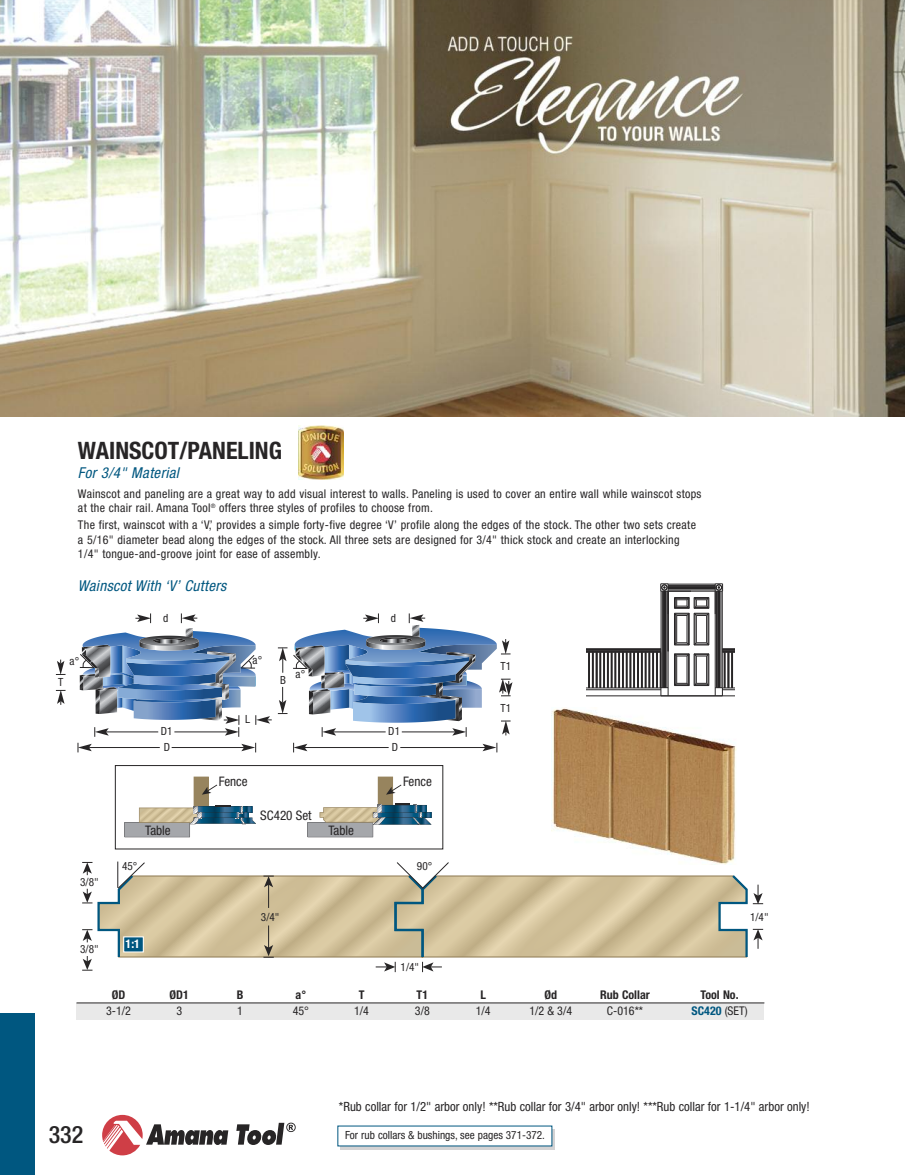
<style>
.page{position:relative;width:905px;height:1175px;background:#fff}
.page>*{position:absolute;margin:0;border:0;box-sizing:border-box;transform-origin:0 0}
.t1{font:700 condensed 24px "Helvetica Neue";color:#272526}
.t2{font:500 condensed 24px "Helvetica Neue";color:#272526}
.t3{font:italic condensed 15px "Helvetica Neue";letter-spacing:.025em;color:#005780}
.t4{font:condensed 13.2px "Helvetica Neue";color:#272526}
.t5{font:condensed 12.75px "Helvetica Neue";color:#272526}
.t6{font:condensed 12px/14.2px "Helvetica Neue";letter-spacing:.025em;color:#272526}
.t7{font:700 condensed 12px "Helvetica Neue";color:#272526}
.t8{font:700 condensed 12px "Helvetica Neue";color:#005780}
.t9{font:700 condensed 12px "Helvetica Neue";color:#fff}
.t10{font:condensed 11.25px "Helvetica Neue";color:#272526}
.s1{font-weight:400;color:#272526}
</style>
<div class="page">
<svg style="left:102px;top:1114px;width:126px;height:41px"></svg>
<svg style="left:236px;top:1122px;width:60px;height:23px"></svg>
<div style="left:0;top:1012px;width:35px;height:162px;background:#005780"></div>
<svg style="left:340px;top:1129px;width:215px;height:20px"></svg>
<div style="left:338px;top:1126px;width:213px;height:19px;background:#fff"></div>
<div style="left:76px;top:1003px;width:688px;height:16px;background:#e9e9e9"></div>
<hr style="left:76px;top:1002px;width:688px;height:1px;background:#272526">
<img style="left:551px;top:708px;width:185px;height:153px">
<hr style="left:727px;top:652px;width:1px;height:36px;background:#272526">
<hr style="left:724px;top:652px;width:1px;height:36px;background:#272526">
<hr style="left:732px;top:652px;width:1px;height:36px;background:#272526">
<hr style="left:731px;top:652px;width:1px;height:36px;background:#272526">
<hr style="left:728px;top:652px;width:1px;height:36px;background:#272526">
<hr style="left:615px;top:652px;width:1px;height:36px;background:#272526">
<hr style="left:618px;top:652px;width:1px;height:36px;background:#272526">
<hr style="left:619px;top:652px;width:1px;height:36px;background:#272526">
<hr style="left:622px;top:652px;width:1px;height:36px;background:#272526">
<hr style="left:623px;top:652px;width:1px;height:36px;background:#272526">
<hr style="left:626px;top:652px;width:1px;height:36px;background:#272526">
<hr style="left:629px;top:652px;width:1px;height:36px;background:#272526">
<hr style="left:630px;top:652px;width:1px;height:36px;background:#272526">
<hr style="left:633px;top:652px;width:1px;height:36px;background:#272526">
<hr style="left:634px;top:652px;width:1px;height:36px;background:#272526">
<hr style="left:653px;top:652px;width:1px;height:36px;background:#272526">
<hr style="left:652px;top:652px;width:1px;height:36px;background:#272526">
<hr style="left:649px;top:652px;width:1px;height:36px;background:#272526">
<hr style="left:648px;top:652px;width:1px;height:36px;background:#272526">
<hr style="left:645px;top:652px;width:1px;height:36px;background:#272526">
<hr style="left:642px;top:652px;width:1px;height:36px;background:#272526">
<hr style="left:641px;top:652px;width:1px;height:36px;background:#272526">
<hr style="left:637px;top:652px;width:1px;height:36px;background:#272526">
<hr style="left:638px;top:652px;width:1px;height:36px;background:#272526">
<hr style="left:657px;top:652px;width:1px;height:36px;background:#272526">
<hr style="left:656px;top:652px;width:1px;height:36px;background:#272526">
<hr style="left:599px;top:652px;width:1px;height:36px;background:#272526">
<hr style="left:600px;top:652px;width:1px;height:36px;background:#272526">
<hr style="left:603px;top:652px;width:1px;height:36px;background:#272526">
<hr style="left:604px;top:652px;width:1px;height:36px;background:#272526">
<hr style="left:607px;top:652px;width:1px;height:36px;background:#272526">
<hr style="left:608px;top:652px;width:1px;height:36px;background:#272526">
<hr style="left:611px;top:652px;width:1px;height:36px;background:#272526">
<hr style="left:614px;top:652px;width:1px;height:36px;background:#272526">
<hr style="left:588px;top:652px;width:1px;height:36px;background:#272526">
<hr style="left:589px;top:652px;width:1px;height:36px;background:#272526">
<hr style="left:592px;top:652px;width:1px;height:36px;background:#272526">
<hr style="left:593px;top:652px;width:1px;height:36px;background:#272526">
<hr style="left:596px;top:652px;width:1px;height:36px;background:#272526">
<hr style="left:587px;top:648px;width:74px;height:1px;background:#272526">
<hr style="left:587px;top:649px;width:74px;height:1px;background:#272526">
<hr style="left:587px;top:650px;width:74px;height:1px;background:#272526">
<hr style="left:587px;top:651px;width:74px;height:1px;background:#272526">
<hr style="left:587px;top:652px;width:74px;height:1px;background:#272526">
<hr style="left:587px;top:689px;width:74px;height:1px;background:#272526">
<hr style="left:587px;top:695px;width:147px;height:1px;background:#272526">
<hr style="left:722px;top:591px;width:1px;height:96px;background:#272526">
<hr style="left:720px;top:591px;width:1px;height:96px;background:#272526">
<hr style="left:719px;top:591px;width:1px;height:96px;background:#272526">
<hr style="left:718px;top:591px;width:1px;height:96px;background:#272526">
<hr style="left:717px;top:591px;width:1px;height:96px;background:#272526">
<hr style="left:716px;top:591px;width:1px;height:96px;background:#272526">
<svg style="left:715px;top:583px;width:8px;height:31px"></svg>
<hr style="left:666px;top:591px;width:1px;height:96px;background:#272526">
<hr style="left:665px;top:591px;width:1px;height:96px;background:#272526">
<hr style="left:664px;top:591px;width:1px;height:96px;background:#272526">
<hr style="left:663px;top:591px;width:1px;height:96px;background:#272526">
<hr style="left:662px;top:591px;width:1px;height:96px;background:#272526">
<hr style="left:660px;top:591px;width:1px;height:96px;background:#272526">
<hr style="left:668px;top:584px;width:47px;height:1px;background:#272526">
<hr style="left:668px;top:585px;width:47px;height:1px;background:#272526">
<hr style="left:668px;top:586px;width:47px;height:1px;background:#272526">
<hr style="left:668px;top:587px;width:47px;height:1px;background:#272526">
<hr style="left:668px;top:588px;width:47px;height:1px;background:#272526">
<hr style="left:668px;top:589px;width:47px;height:1px;background:#272526">
<svg style="left:660px;top:687px;width:7px;height:9px"></svg>
<svg style="left:674px;top:653px;width:35px;height:33px"></svg>
<svg style="left:660px;top:583px;width:49px;height:62px"></svg>
<hr style="left:668px;top:591px;width:47px;height:1px;background:#272526">
<hr style="left:715px;top:591px;width:1px;height:105px;background:#272526">
<hr style="left:667px;top:591px;width:1px;height:105px;background:#272526">
<svg style="left:722px;top:648px;width:12px;height:5px"></svg>
<svg style="left:715px;top:687px;width:19px;height:9px"></svg>
<hr style="left:587px;top:687px;width:74px;height:1px;background:#272526">
<svg style="left:82px;top:861px;width:681px;height:111px"></svg>
<div style="left:124px;top:937px;width:19px;height:14px;background:#005780"></div>
<div style="left:123px;top:936px;width:21px;height:16px;border:1px solid #fff"></div>
<img style="left:0;top:0;width:904px;height:416px">
<svg style="left:56px;top:659px;width:9px;height:16px"></svg>
<svg style="left:56px;top:690px;width:9px;height:15px"></svg>
<svg style="left:278px;top:613px;width:234px;height:139px"></svg>
<svg style="left:124px;top:776px;width:132px;height:61px"></svg>
<svg style="left:307px;top:776px;width:124px;height:61px"></svg>
<div style="left:115px;top:765px;width:328px;height:84px;border:1px solid #272526"></div>
<img style="left:298px;top:426px;width:45px;height:54px">
<svg style="left:78px;top:613px;width:194px;height:139px"></svg>
<h1 class="t1" style="left:78px;top:430px;width:205px">WAINSCOT/PANELING</h1>
<p class="t3" style="left:78px;top:467px;width:102px">For 3/4" Material</p>
<p class="t6" style="left:78px;top:487px;width:625px">Wainscot and paneling are a great way to add visual interest to walls. Paneling is used to cover an entire wall while wainscot stops at the chair rail. Amana Tool<sup>®</sup> offers three styles of profiles to choose from.</p>
<p class="t6" style="left:78px;top:519px;width:619px">The first, wainscot with a ‘V,’ provides a simple forty-five degree ‘V’ profile along the edges of the stock. The other two sets create a 5/16" diameter bead along the edges of the stock. All three sets are designed for 3/4" thick stock and create an interlocking<br>1/4" tongue-and-groove joint for ease of assembly.</p>
<p class="t3" style="left:78px;top:580px;width:150px">Wainscot With ‘V’ Cutters</p>
<p class="t10" style="left:69px;top:657px;width:11px">a°</p>
<p class="t10" style="left:163px;top:613px;width:7px">d</p>
<p class="t10" style="left:391px;top:613px;width:7px">d</p>
<p class="t10" style="left:252px;top:656px;width:11px">a°</p>
<p class="t10" style="left:58px;top:678px;width:7px">T</p>
<p class="t10" style="left:280px;top:675px;width:7px">B</p>
<p class="t10" style="left:295px;top:669px;width:11px">a°</p>
<p class="t10" style="left:161px;top:727px;width:13px">D1</p>
<p class="t10" style="left:245px;top:715px;width:6px">L</p>
<p class="t10" style="left:388px;top:727px;width:13px">D1</p>
<p class="t10" style="left:164px;top:743px;width:8px">D</p>
<p class="t10" style="left:392px;top:743px;width:8px">D</p>
<p class="t4" style="left:219px;top:776px;width:30px">Fence</p>
<p class="t4" style="left:403px;top:776px;width:30px">Fence</p>
<p class="t4" style="left:260px;top:810px;width:53px">SC420 Set</p>
<p class="t4" style="left:145px;top:825px;width:27px">Table</p>
<p class="t4" style="left:328px;top:825px;width:27px">Table</p>
<p class="t10" style="left:80px;top:877px;width:20px">3/8"</p>
<p class="t10" style="left:80px;top:945px;width:20px">3/8"</p>
<p class="t10" style="left:122px;top:862px;width:17px">45°</p>
<p class="t10" style="left:417px;top:862px;width:17px">90°</p>
<p class="t9" style="left:126px;top:939px;width:16px">1:1</p>
<p class="t10" style="left:261px;top:912px;width:20px">3/4"</p>
<p class="t10" style="left:400px;top:963px;width:20px">1/4"</p>
<p class="t10" style="left:500px;top:662px;width:12px">T1</p>
<p class="t10" style="left:500px;top:703px;width:12px">T1</p>
<p class="t10" style="left:750px;top:912px;width:20px">1/4"</p>
<p class="t7" style="left:112px;top:984px;width:15px">ØD</p>
<p class="t7" style="left:170px;top:984px;width:21px">ØD1</p>
<p class="t7" style="left:237px;top:984px;width:8px">B</p>
<p class="t7" style="left:295px;top:984px;width:12px">a°</p>
<p class="t7" style="left:359px;top:984px;width:7px">T</p>
<p class="t7" style="left:416px;top:984px;width:13px">T1</p>
<p class="t7" style="left:480px;top:984px;width:7px">L</p>
<p class="t7" style="left:544px;top:984px;width:14px">Ød</p>
<p class="t7" style="left:600px;top:984px;width:51px">Rub Collar</p>
<p class="t7" style="left:700px;top:984px;width:39px">Tool No.</p>
<p class="t6" style="left:106px;top:1004px;width:26px">3-1/2</p>
<p class="t6" style="left:176px;top:1004px;width:7px">3</p>
<p class="t6" style="left:237px;top:1004px;width:7px">1</p>
<p class="t6" style="left:293px;top:1004px;width:18px">45°</p>
<p class="t6" style="left:354px;top:1004px;width:16px">1/4</p>
<p class="t6" style="left:415px;top:1004px;width:16px">3/8</p>
<p class="t6" style="left:476px;top:1004px;width:16px">1/4</p>
<p class="t6" style="left:529px;top:1004px;width:44px">1/2 &amp; 3/4</p>
<p class="t6" style="left:607px;top:1004px;width:38px">C-016**</p>
<p class="t8" style="left:691px;top:1006px;width:58px">SC420 <span class="s1">(SET)</span></p>
<p class="t5" style="left:339px;top:1102px;width:472px">*Rub collar for 1/2" arbor only! **Rub collar for 3/4" arbor only! ***Rub collar for 1-1/4" arbor only!</p>
<h1 class="t2" style="left:49px;top:1125px;width:36px">332</h1>
<p class="t10" style="left:345px;top:1131px;width:201px">For rub collars &amp; bushings, see pages 371-372.</p>
</div>
